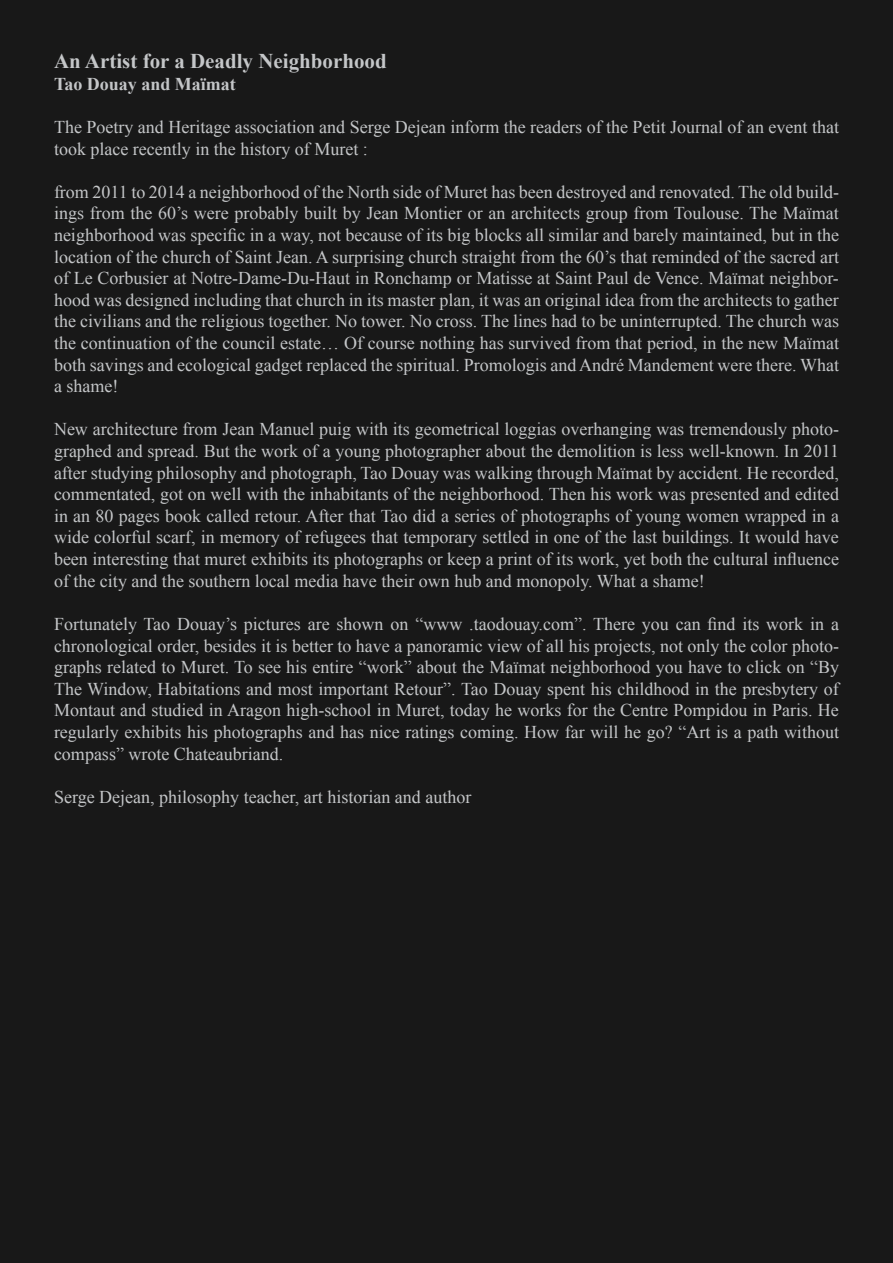
<style>
.page{position:relative;width:893px;height:1263px;background:#181818}
.page>*{position:absolute;margin:0;border:0;box-sizing:border-box;transform-origin:0 0}
.t1{font:700 21px "Times New Roman";color:#c4c6c8}
.t2{font:18px/21.6px "Times New Roman";color:#c4c6c8;text-align:justify}
.t3{font:700 18px "Times New Roman";color:#c4c6c8}
</style>
<div class="page">
<p class="t1" style="left:54px;top:47px;width:334px">An Artist for a Deadly Neighborhood</p>
<p class="t3" style="left:54px;top:71px;width:183px">Tao Douay and Maïmat</p>
<p class="t2" style="left:54px;top:116px;width:786px">The Poetry and Heritage association and Serge Dejean inform the readers of the Petit Journal of an event that took place recently in the history of Muret :</p>
<p class="t2" style="left:54px;top:181px;width:787px">from 2011 to 2014 a neighborhood of the North side of Muret has been destroyed and renovated. The old build&shy;ings from the 60’s were probably built by Jean Montier or an architects group from Toulouse. The Maïmat neighborhood was specific in a way, not because of its big blocks all similar and barely maintained, but in the location of the church of Saint Jean. A surprising church straight from the 60’s that reminded of the sacred art of Le Corbusier at Notre-Dame-Du-Haut in Ronchamp or Matisse at Saint Paul de Vence. Maïmat neighbor&shy;hood was designed including that church in its master plan, it was an original idea from the architects to gather the civilians and the religious together. No tower. No cross. The lines had to be uninterrupted. The church was the continuation of the council estate… Of course nothing has survived from that period, in the new Maïmat both savings and ecological gadget replaced the spiritual. Promologis and André Mandement were there. What a shame!</p>
<p class="t2" style="left:54px;top:418px;width:786px">New architecture from Jean Manuel puig with its geometrical loggias overhanging was tremendously photo&shy;graphed and spread. But the work of a young photographer about the demolition is less well-known. In 2011 after studying philosophy and photograph, Tao Douay was walking through Maïmat by accident. He recorded, commentated, got on well with the inhabitants of the neighborhood. Then his work was presented and edited in an 80 pages book called retour. After that Tao did a series of photographs of young women wrapped in a wide colorful scarf, in memory of refugees that temporary settled in one of the last buildings. It would have been interesting that muret exhibits its photographs or keep a print of its work, yet both the cultural influence of the city and the southern local media have their own hub and monopoly. What a shame!</p>
<p class="t2" style="left:54px;top:613px;width:786px">Fortunately Tao Douay’s pictures are shown on “www .taodouay.com”. There you can find its work in a chronological order, besides it is better to have a panoramic view of all his projects, not only the color photo&shy;graphs related to Muret. To see his entire “work” about the Maïmat neighborhood you have to click on “By The Window, Habitations and most important Retour”. Tao Douay spent his childhood in the presbytery of Montaut and studied in Aragon high-school in Muret, today he works for the Centre Pompidou in Paris. He regularly exhibits his photographs and has nice ratings coming. How far will he go? “Art is a path without compass” wrote Chateaubriand.</p>
<p class="t2" style="left:54px;top:786px;width:419px">Serge Dejean, philosophy teacher, art historian and author</p>
</div>
